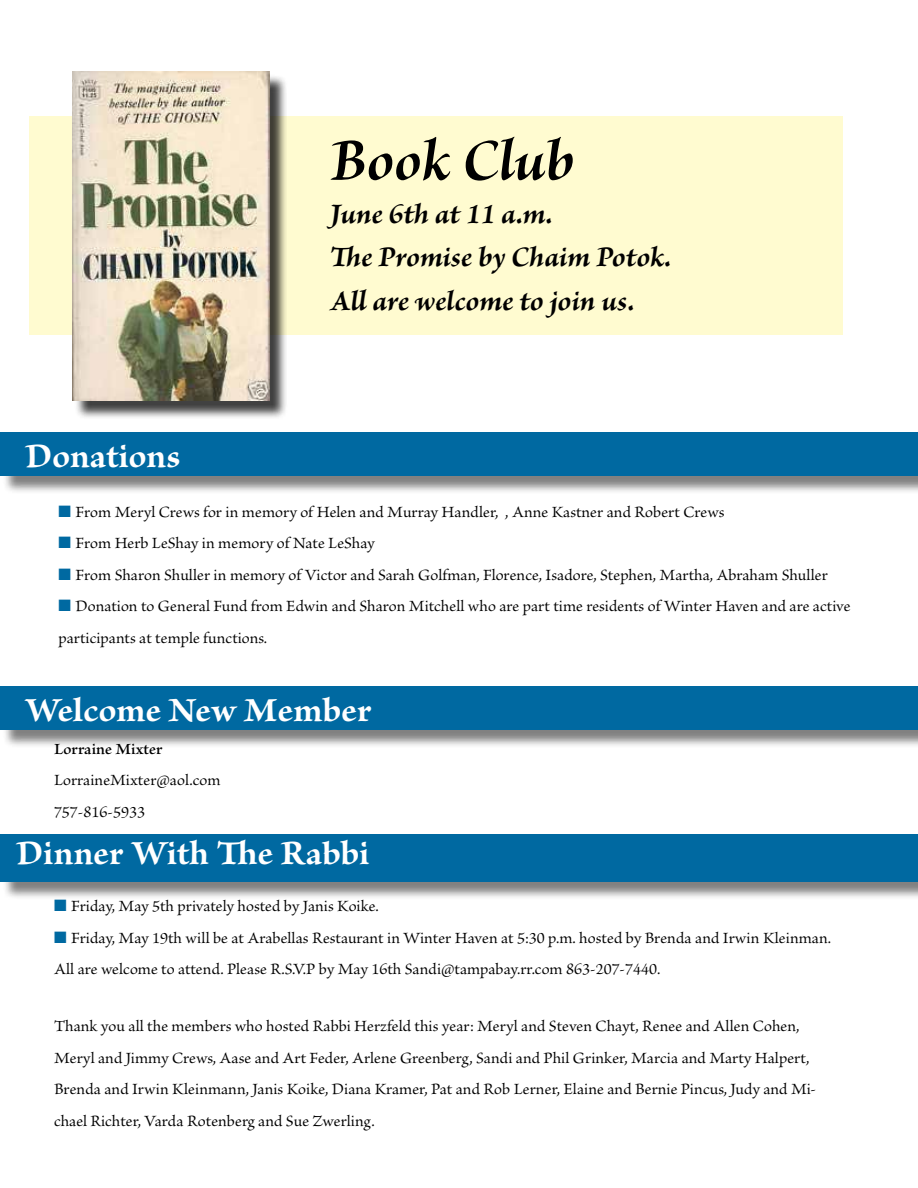
<style>
.page{position:relative;width:918px;height:1188px;background:#fff}
.page>*{position:absolute;margin:0;border:0;box-sizing:border-box;transform-origin:0 0}
.t1{font:63px "Brioso Pro Bold It Subh";letter-spacing:-.005em;color:#000}
.t2{font:700 36px "Brioso Pro";letter-spacing:.005em;color:#fff}
.t3{font:italic 700 30px/43.5px "Brioso Pro";letter-spacing:-.005em;color:#000}
.t4{font:16.5px/31.5px "Brioso Pro";color:#000}
.t5{font:600 16.5px "Brioso Pro";color:#000}
.s1{color:#0069a1}
</style>
<div class="page">
<div style="left:29px;top:117px;width:813px;height:218px;background:#fffbd0"></div>
<div style="left:2px;top:836px;width:916px;height:64px;background:#000;opacity:.5"></div>
<div style="left:0;top:834px;width:918px;height:48px;background:#0069a1"></div>
<div style="left:2px;top:434px;width:916px;height:61px;background:#000;opacity:.5"></div>
<div style="left:0;top:432px;width:918px;height:44px;background:#0069a1"></div>
<div style="left:2px;top:688px;width:916px;height:61px;background:#000;opacity:.5"></div>
<div style="left:0;top:686px;width:918px;height:44px;background:#0069a1"></div>
<div style="left:74px;top:74px;width:214px;height:346px;background:#000;opacity:.75"></div>
<img style="left:72px;top:72px;width:198px;height:329px">
<h1 class="t1" style="left:330px;top:121px;width:245px">Book Club</h1>
<h3 class="t3" style="left:330px;top:191px;width:340px">June 6th at 11 a.m.<br>The Promise by Chaim Potok.<br>All are welcome to join us.</h3>
<h2 class="t2" style="left:25px;top:436px;width:157px">Donations</h2>
<p class="t4" style="left:58px;top:497px;width:668px"><span class="s1">■</span> From Meryl Crews for in memory of Helen and Murray Handler, , Anne Kastner and Robert Crews</p>
<p class="t4" style="left:58px;top:528px;width:318px"><span class="s1">■</span> From Herb LeShay in memory of Nate LeShay</p>
<p class="t4" style="left:58px;top:560px;width:771px"><span class="s1">■</span> From Sharon Shuller in memory of Victor and Sarah Golfman, Florence, Isadore, Stephen, Martha, Abraham Shuller</p>
<p class="t4" style="left:58px;top:591px;width:793px"><span class="s1">■</span> Donation to General Fund from Edwin and Sharon Mitchell who are part time residents of Winter Haven and are active participants at temple functions.</p>
<h2 class="t2" style="left:25px;top:690px;width:348px">Welcome New Member</h2>
<p class="t5" style="left:54px;top:740px;width:110px">Lorraine Mixter</p>
<p class="t4" style="left:54px;top:766px;width:168px">LorraineMixter@aol.com<br>757-816-5933</p>
<h2 class="t2" style="left:16px;top:833px;width:355px">Dinner With The Rabbi</h2>
<p class="t4" style="left:54px;top:891px;width:326px"><span class="s1">■</span> Friday, May 5th privately hosted by Janis Koike.</p>
<p class="t4" style="left:54px;top:923px;width:778px"><span class="s1">■</span> Friday, May 19th will be at Arabellas Restaurant in Winter Haven at 5:30 p.m. hosted by Brenda and Irwin Kleinman.<br>All are welcome to attend. Please R.S.V.P by May 16th Sandi@tampabay.rr.com 863-207-7440.</p>
<p class="t4" style="left:54px;top:1011px;width:764px">Thank you all the members who hosted Rabbi Herzfeld this year: Meryl and Steven Chayt, Renee and Allen Cohen, Meryl and Jimmy Crews, Aase and Art Feder, Arlene Greenberg, Sandi and Phil Grinker, Marcia and Marty Halpert, Brenda and Irwin Kleinmann, Janis Koike, Diana Kramer, Pat and Rob Lerner, Elaine and Bernie Pincus, Judy and Mi&shy;chael Richter, Varda Rotenberg and Sue Zwerling.</p>
</div>
